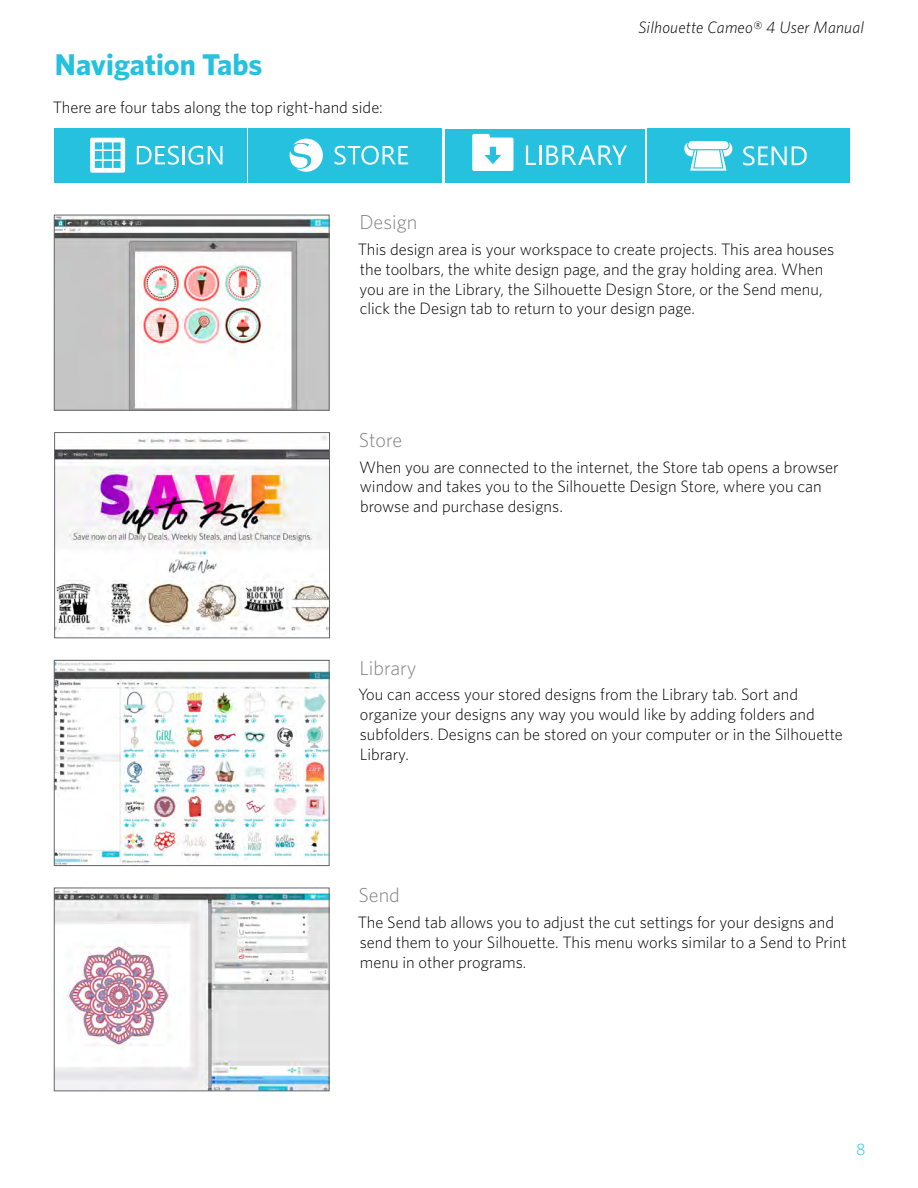
<style>
.page{position:relative;width:918px;height:1188px;background:#fff}
.page>*{position:absolute;margin:0;border:0;box-sizing:border-box;transform-origin:0 0}
.t1{font:700 30px "Whitney";color:#25c1de}
.t2{font:300 20.25px "Whitney";color:#808285}
.t3{font:300 16.5px/19.8px "Whitney";color:#000}
.t4{font:italic 300 16.5px "Whitney";letter-spacing:.01em;color:#000}
.t5{font:300 16.5px "Whitney";color:#25c1de}
</style>
<div class="page">
<img style="left:56px;top:662px;width:272px;height:202px">
<div style="left:54px;top:660px;width:276px;height:206px;border:1px solid #65676a"></div>
<img style="left:56px;top:890px;width:272px;height:199px">
<div style="left:54px;top:888px;width:276px;height:203px;border:1px solid #65676a"></div>
<img style="left:56px;top:217px;width:272px;height:192px">
<div style="left:54px;top:215px;width:276px;height:196px;border:1px solid #65676a"></div>
<div style="left:445px;top:129px;width:200px;height:53px;background:#25c1de"></div>
<svg style="left:526px;top:145px;width:10px;height:20px"></svg>
<hr style="left:539px;top:145px;width:2px;height:20px;background:#fff">
<svg style="left:546px;top:145px;width:81px;height:20px"></svg>
<svg style="left:472px;top:134px;width:42px;height:37px;background:#dcf5f9"></svg>
<div style="left:54px;top:128px;width:192px;height:54px;background:#25c1de"></div>
<svg style="left:90px;top:138px;width:35px;height:35px"></svg>
<svg style="left:137px;top:146px;width:86px;height:19px"></svg>
<div style="left:249px;top:128px;width:193px;height:54px;background:#25c1de"></div>
<svg style="left:290px;top:139px;width:33px;height:33px"></svg>
<svg style="left:335px;top:146px;width:73px;height:19px"></svg>
<div style="left:648px;top:128px;width:202px;height:54px;background:#25c1de"></div>
<svg style="left:743px;top:146px;width:64px;height:20px"></svg>
<svg style="left:684px;top:141px;width:48px;height:30px"></svg>
<img style="left:56px;top:435px;width:272px;height:201px">
<div style="left:54px;top:432px;width:276px;height:206px;border:1px solid #65676a"></div>
<h1 class="t1" style="left:55px;top:47px;width:209px">Navigation Tabs</h1>
<p class="t3" style="left:53px;top:97px;width:332px">There are four tabs along the top right-hand side:</p>
<p class="t4" style="left:639px;top:18px;width:227px">Silhouette Cameo® 4 User Manual</p>
<p class="t2" style="left:359px;top:210px;width:59px">Design</p>
<p class="t3" style="left:358px;top:239px;width:478px">This design area is your workspace to create projects. This area houses the toolbars, the white design page, and the gray holding area. When you are in the Library, the Silhouette Design Store, or the Send menu, click the Design tab to return to your design page.</p>
<p class="t2" style="left:359px;top:428px;width:45px">Store</p>
<p class="t3" style="left:359px;top:457px;width:481px">When you are connected to the internet, the Store tab opens a browser window and takes you to the Silhouette Design Store, where you can browse and purchase designs.</p>
<p class="t2" style="left:359px;top:656px;width:59px">Library</p>
<p class="t3" style="left:358px;top:684px;width:486px">You can access your stored designs from the Library tab. Sort and organize your designs any way you would like by adding folders and subfolders. Designs can be stored on your computer or in the Silhouette Library.</p>
<p class="t2" style="left:359px;top:883px;width:43px">Send</p>
<p class="t3" style="left:358px;top:912px;width:490px">The Send tab allows you to adjust the cut settings for your designs and send them to your Silhouette. This menu works similar to a Send to Print menu in other programs.</p>
<p class="t5" style="left:856px;top:1139px;width:11px">8</p>
</div>
